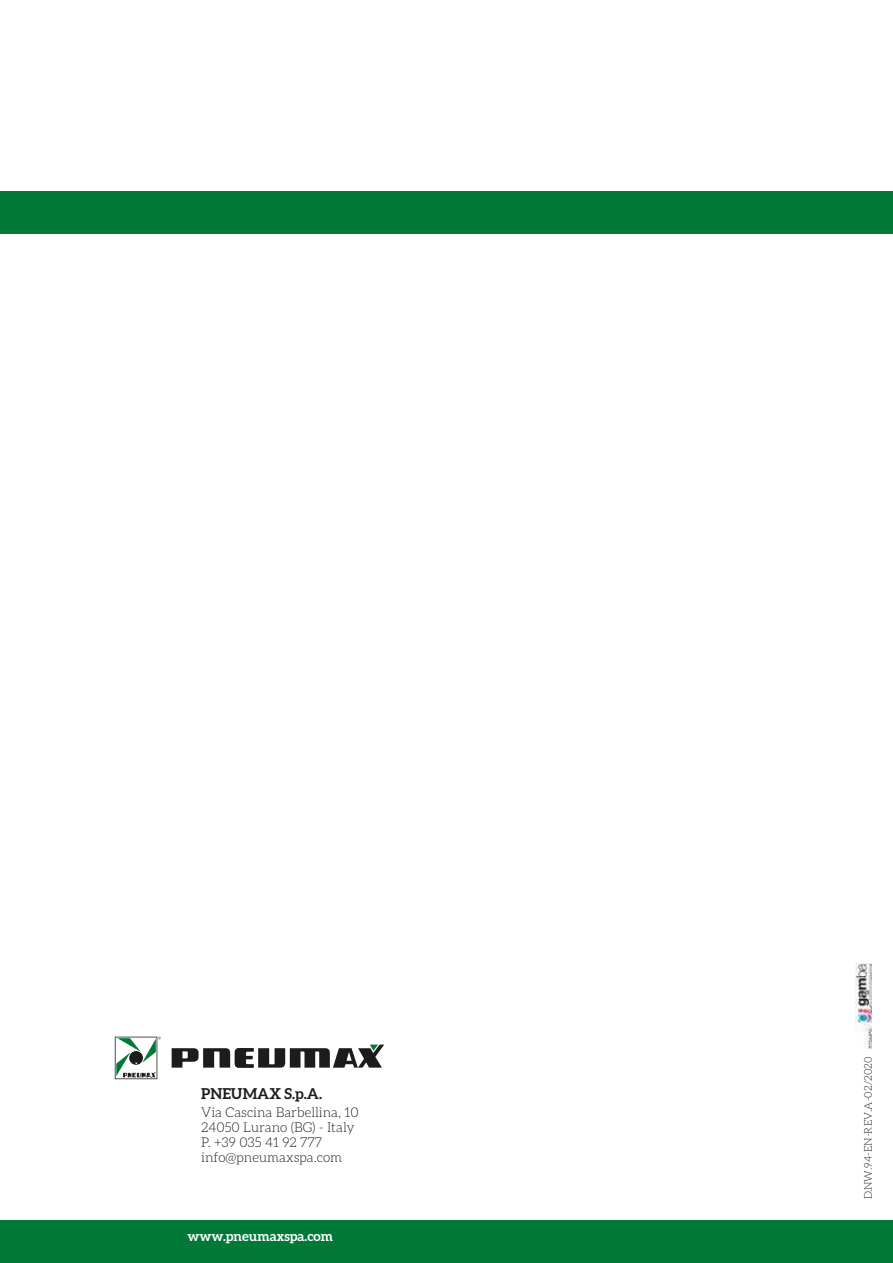
<style>
.page{position:relative;width:893px;height:1263px;background:#fff}
.page>*{position:absolute;margin:0;border:0;box-sizing:border-box;transform-origin:0 0}
.t1{font:700 15px "Aleo";color:#1c1c1b}
.t2{font:300 13.5px/15px "Aleo";color:#1c1c1b}
.t3{font:700 13.5px "Aleo";color:#fff}
.t4{font:300 10.5px "Aleo";color:#1c1c1b}
</style>
<div class="page">
<svg style="left:115px;top:1037px;width:46px;height:42px"></svg>
<svg style="left:172px;top:1044px;width:212px;height:24px"></svg>
<div style="left:0;top:1220px;width:893px;height:43px;background:#007937"></div>
<img style="left:855px;top:963px;width:17px;height:85px">
<div style="left:0;top:192px;width:893px;height:42px;background:#007937"></div>
<p class="t1" style="left:201px;top:1085px;width:122px">PNEUMAX S.p.A.</p>
<p class="t2" style="left:201px;top:1104px;width:159px">Via Cascina Barbellina, 10<br>24050 Lurano (BG) - Italy<br>P. +39 035 41 92 777 info@pneumaxspa.com</p>
<p class="t3" style="left:187px;top:1228px;width:147px">www.pneumaxspa.com</p>
<p class="t4" style="left:862px;top:1199px;width:144px;rotate:-90deg">D.NW.94-EN-REV.A-02/2020</p>
</div>
